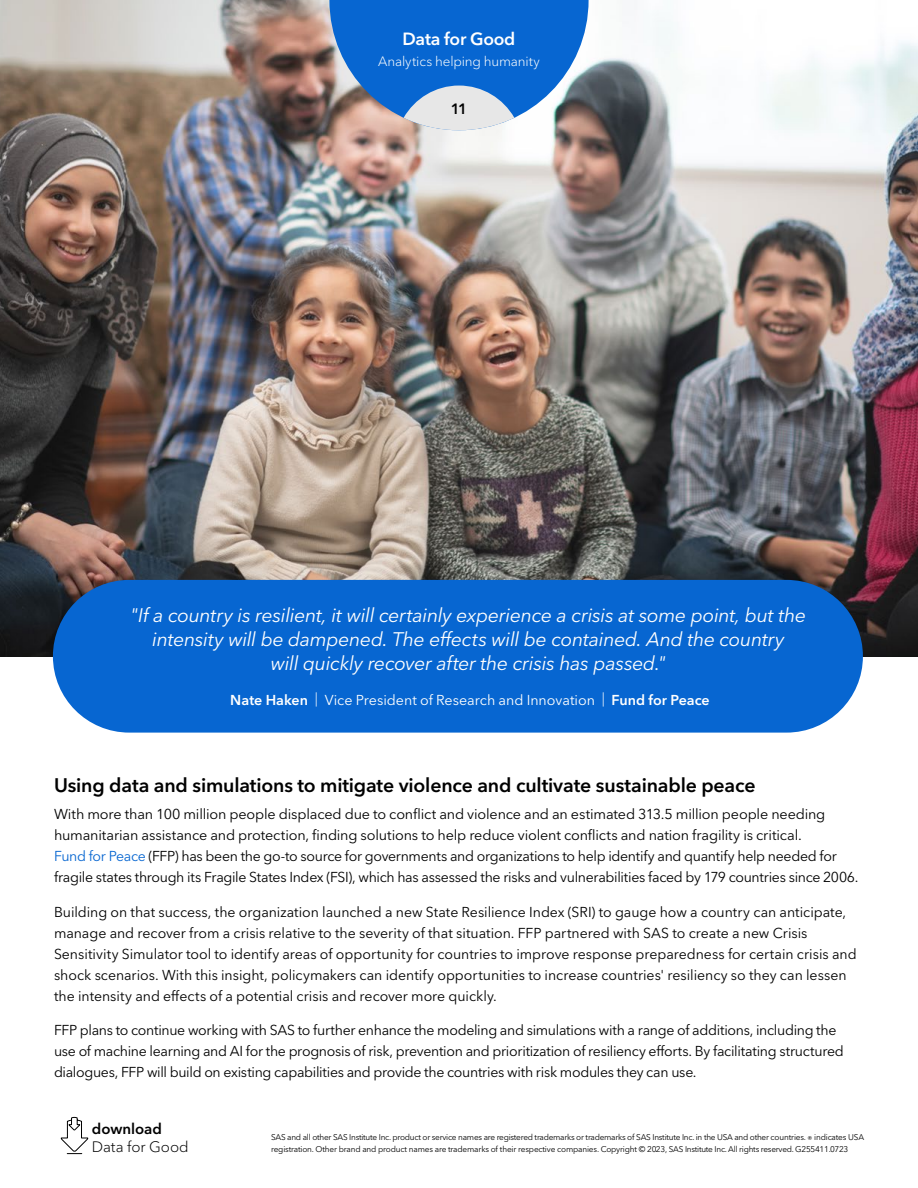
<style>
.page{position:relative;width:918px;height:1188px;background:#fff}
.page>*{position:absolute;margin:0;border:0;box-sizing:border-box;transform-origin:0 0}
.t1{font:italic 19.5px/24px "Avenir Next W1 G";letter-spacing:-.015em;color:#fff;text-align:center}
.t2{font:600 19.5px "Avenir Next W1 G";letter-spacing:-.01em;color:#000}
.t3{font:600 17.55px "Avenir Next W1 G";letter-spacing:-.015em;color:#fff}
.t4{font:300 15px "Avenir Next W1 G";color:#000}
.t5{font:600 15px "Avenir Next W1 G";color:#000}
.t6{font:600 14.85px "Avenir Next W1 G";color:#000}
.t7{font:14.25px/21px "Avenir Next W1 G";letter-spacing:-.01em;color:#000}
.t8{font:14.25px "Avenir Next W1 G";letter-spacing:-.005em;color:#fff}
.t9{font:300 13.5px "Avenir Next W1 G";letter-spacing:-.01em;color:#fff}
.t10{font:8.25px/12px "Avenir Next W1 G";letter-spacing:-.03em;color:#000}
.s1{font-weight:600}
.s2{font-weight:300}
.s3{color:#0766d1}
</style>
<div class="page">
<img style="left:0;top:0;width:918px;height:656px">
<div style="left:53px;top:580px;width:810px;height:153px;background:#0766d1;border-radius:76px"></div>
<svg style="left:329px;top:0;width:260px;height:130px;background:#4684cb"></svg>
<svg style="left:61px;top:1117px;width:28px;height:37px"></svg>
<p class="t3" style="left:403px;top:28px;width:114px">Data for Good</p>
<p class="t9" style="left:378px;top:53px;width:163px">Analytics helping humanity</p>
<p class="t6" style="left:451px;top:99px;width:18px">11</p>
<h1 class="t1" style="left:131px;top:604px;width:677px">"If a country is resilient, it will certainly experience a crisis at some point, but the intensity will be dampened. The effects will be contained. And the country<br>will quickly recover after the crisis has passed."</h1>
<p class="t8" style="left:230px;top:691px;width:481px"><span class="s1">Nate Haken</span> <span class="s2">|</span> Vice President of Research and Innovation <span class="s2">|</span> <span class="s1">Fund for Peace</span></p>
<h1 class="t2" style="left:54px;top:773px;width:703px">Using data and simulations to mitigate violence and cultivate sustainable peace</h1>
<p class="t7" style="left:54px;top:804px;width:806px">With more than 100 million people displaced due to conflict and violence and an estimated 313.5 million people needing humanitarian assistance and protection, finding solutions to help reduce violent conflicts and nation fragility is critical.<br><span class="s3">Fund for Peace</span> (FFP) has been the go-to source for governments and organizations to help identify and quantify help needed for fragile states through its Fragile States Index (FSI), which has assessed the risks and vulnerabilities faced by 179 countries since 2006.</p>
<p class="t7" style="left:54px;top:901px;width:804px">Building on that success, the organization launched a new State Resilience Index (SRI) to gauge how a country can anticipate, manage and recover from a crisis relative to the severity of that situation. FFP partnered with SAS to create a new Crisis Sensitivity Simulator tool to identify areas of opportunity for countries to improve response preparedness for certain crisis and shock scenarios. With this insight, policymakers can identify opportunities to increase countries' resiliency so they can lessen the intensity and effects of a potential crisis and recover more quickly.</p>
<p class="t7" style="left:54px;top:1020px;width:791px">FFP plans to continue working with SAS to further enhance the modeling and simulations with a range of additions, including the use of machine learning and AI for the prognosis of risk, prevention and prioritization of resiliency efforts. By facilitating structured dialogues, FFP will build on existing capabilities and provide the countries with risk modules they can use.</p>
<p class="t5" style="left:92px;top:1119px;width:72px">download</p>
<p class="t4" style="left:92px;top:1137px;width:98px">Data for Good</p>
<p class="t10" style="left:271px;top:1131px;width:595px">SAS and all other SAS Institute Inc. product or service names are registered trademarks or trademarks of SAS Institute Inc. in the USA and other countries. ® indicates USA registration. Other brand and product names are trademarks of their respective companies. Copyright © 2023, SAS Institute Inc. All rights reserved. G255411.0723</p>
</div>
